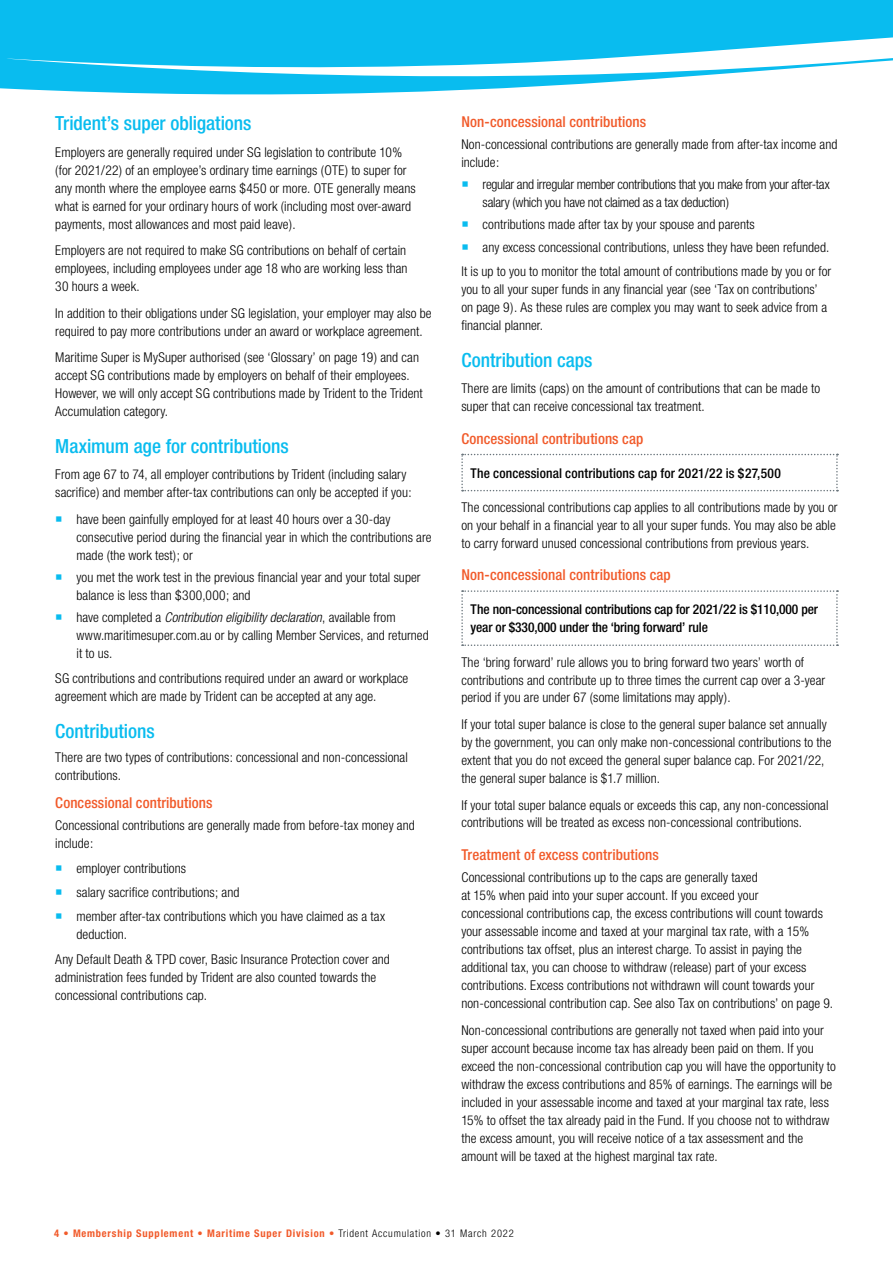
<style>
.page{position:relative;width:893px;height:1263px;background:#fff}
.page>*{position:absolute;margin:0;border:0;box-sizing:border-box;transform-origin:0 0}
.t1{font:500 condensed 19.5px "Helvetica Neue";letter-spacing:-.005em;color:#09bcef}
.t2{font:500 condensed 15px "Helvetica Neue";letter-spacing:.005em;color:#f15a2a}
.t3{font:300 condensed 13.5px/18px "Helvetica Neue";letter-spacing:.005em;color:#000}
.t4{font:300 condensed 13.5px/18px "Helvetica Neue";letter-spacing:-.02em;color:#000}
.t5{font:500 condensed 13.5px/18px "Helvetica Neue";letter-spacing:-.01em;color:#000}
.t6{font:500 condensed 13.5px "Helvetica Neue";letter-spacing:.01em;color:#000}
.t7{font:700 condensed 10.5px "Helvetica Neue";letter-spacing:.075em;color:#f15a2a}
.s1{font-style:italic}
.s2{font-weight:300}
.s3{font-weight:300;color:#000}
</style>
<div class="page">
<svg style="left:0;top:0;width:893px;height:95px;fill:#09bcef"></svg>
<svg style="left:461px;top:454px;width:377px;height:37px"></svg>
<svg style="left:461px;top:590px;width:377px;height:56px"></svg>
<h1 class="t1" style="left:55px;top:112px;width:198px">Trident’s super obligations</h1>
<p class="t3" style="left:55px;top:143px;width:362px">Employers are generally required under SG legislation to contribute 10% (for 2021/22) of an employee’s ordinary time earnings (OTE) to super for any month where the employee earns $450 or more. OTE generally means what is earned for your ordinary hours of work (including most over-award payments, most allowances and most paid leave).</p>
<p class="t3" style="left:55px;top:241px;width:354px;text-align:justify">Employers are not required to make SG contributions on behalf of certain employees, including employees under age 18 who are working less than 30 hours a week.</p>
<p class="t3" style="left:55px;top:304px;width:378px">In addition to their obligations under SG legislation, your employer may also be required to pay more contributions under an award or workplace agreement.</p>
<p class="t3" style="left:55px;top:348px;width:369px">Maritime Super is MySuper authorised (see ‘Glossary’ on page 19) and can accept SG contributions made by employers on behalf of their employees.<br>However, we will only accept SG contributions made by Trident to the Trident Accumulation category.</p>
<h1 class="t1" style="left:55px;top:434px;width:235px">Maximum age for contributions</h1>
<p class="t3" style="left:55px;top:465px;width:358px">From age 67 to 74, all employer contributions by Trident (including salary sacrifice) and member after-tax contributions can only be accepted if you:</p>
<p class="t3" style="left:77px;top:510px;width:356px">have been gainfully employed for at least 40 hours over a 30-day consecutive period during the financial year in which the contributions are made (the work test); or</p>
<p class="t3" style="left:77px;top:568px;width:346px">you met the work test in the previous financial year and your total super balance is less than $300,000; and</p>
<p class="t3" style="left:77px;top:608px;width:354px">have completed a <span class="s1">Contribution eligibility declaration</span>, available from www.maritimesuper.com.au or by calling Member Services, and returned it to us.</p>
<p class="t3" style="left:55px;top:669px;width:355px">SG contributions and contributions required under an award or workplace agreement which are made by Trident can be accepted at any age.</p>
<h1 class="t1" style="left:55px;top:719px;width:101px">Contributions</h1>
<p class="t3" style="left:55px;top:748px;width:354px">There are two types of contributions: concessional and non-concessional contributions.</p>
<p class="t2" style="left:55px;top:794px;width:159px">Concessional contributions</p>
<p class="t3" style="left:55px;top:816px;width:361px">Concessional contributions are generally made from before-tax money and include:</p>
<p class="t3" style="left:77px;top:855px;width:310px;line-height:24.5px">employer contributions<br>salary sacrifice contributions; and<br>member after-tax contributions which you have claimed as a tax</p>
<p class="t3" style="left:55px;top:922px;width:336px;line-height:24.5px;text-indent:21px">deduction.<br>Any Default Death &amp; TPD cover, Basic Insurance Protection cover and</p>
<p class="t3" style="left:55px;top:968px;width:323px">administration fees funded by Trident are also counted towards the concessional contributions cap.</p>
<p class="t2" style="left:461px;top:112px;width:186px">Non-concessional contributions</p>
<p class="t3" style="left:461px;top:135px;width:377px">Non-concessional contributions are generally made from after-tax income and include:</p>
<p class="t4" style="left:483px;top:175px;width:349px">regular and irregular member contributions that you make from your after-tax salary (which you have not claimed as a tax deduction)</p>
<p class="t3" style="left:483px;top:213px;width:348px;line-height:22.2px">contributions made after tax by your spouse and parents<br>any excess concessional contributions, unless they have been refunded.</p>
<p class="t3" style="left:461px;top:262px;width:371px">It is up to you to monitor the total amount of contributions made by you or for you to all your super funds in any financial year (see ‘Tax on contributions’ on page 9). As these rules are complex you may want to seek advice from a financial planner.</p>
<h1 class="t1" style="left:461px;top:348px;width:133px">Contribution caps</h1>
<p class="t3" style="left:461px;top:379px;width:360px">There are limits (caps) on the amount of contributions that can be made to super that can receive concessional tax treatment.</p>
<p class="t2" style="left:461px;top:429px;width:183px">Concessional contributions cap</p>
<p class="t6" style="left:471px;top:465px;width:312px">The concessional contributions cap for 2021/22 is $27,500</p>
<p class="t3" style="left:461px;top:498px;width:378px">The concessional contributions cap applies to all contributions made by you or on your behalf in a financial year to all your super funds. You may also be able to carry forward unused concessional contributions from previous years.</p>
<p class="t2" style="left:461px;top:566px;width:211px">Non-concessional contributions cap</p>
<p class="t5" style="left:471px;top:600px;width:349px">The non-concessional contributions cap for 2021/22 is $110,000 per year or $330,000 under the ‘bring forward’ rule</p>
<p class="t3" style="left:461px;top:653px;width:365px">The ‘bring forward’ rule allows you to bring forward two years’ worth of contributions and contribute up to three times the current cap over a 3-year period if you are under 67 (some limitations may apply).</p>
<p class="t3" style="left:461px;top:715px;width:372px">If your total super balance is close to the general super balance set annually by the government, you can only make non-concessional contributions to the extent that you do not exceed the general super balance cap. For 2021/22, the general super balance is $1.7 million.</p>
<p class="t3" style="left:461px;top:796px;width:369px">If your total super balance equals or exceeds this cap, any non-concessional contributions will be treated as excess non-concessional contributions.</p>
<p class="t2" style="left:461px;top:845px;width:199px">Treatment of excess contributions</p>
<p class="t3" style="left:461px;top:868px;width:373px">Concessional contributions up to the caps are generally taxed<br>at 15% when paid into your super account. If you exceed your<br>concessional contributions cap, the excess contributions will count towards your assessable income and taxed at your marginal tax rate, with a 15% contributions tax offset, plus an interest charge. To assist in paying the additional tax, you can choose to withdraw (release) part of your excess contributions. Excess contributions not withdrawn will count towards your non-concessional contribution cap. See also Tax on contributions’ on page 9.</p>
<p class="t3" style="left:461px;top:1021px;width:376px">Non-concessional contributions are generally not taxed when paid into your super account because income tax has already been paid on them. If you exceed the non-concessional contribution cap you will have the opportunity to withdraw the excess contributions and 85% of earnings. The earnings will be included in your assessable income and taxed at your marginal tax rate, less 15% to offset the tax already paid in the Fund. If you choose not to withdraw the excess amount, you will receive notice of a tax assessment and the amount will be taxed at the highest marginal tax rate.</p>
<p class="t7" style="left:54px;top:1227px;width:461px">4 • Membership Supplement • Maritime Super Division <span class="s2">•</span> <span class="s3">Trident Accumulation • 31 March 2022</span></p>
</div>
